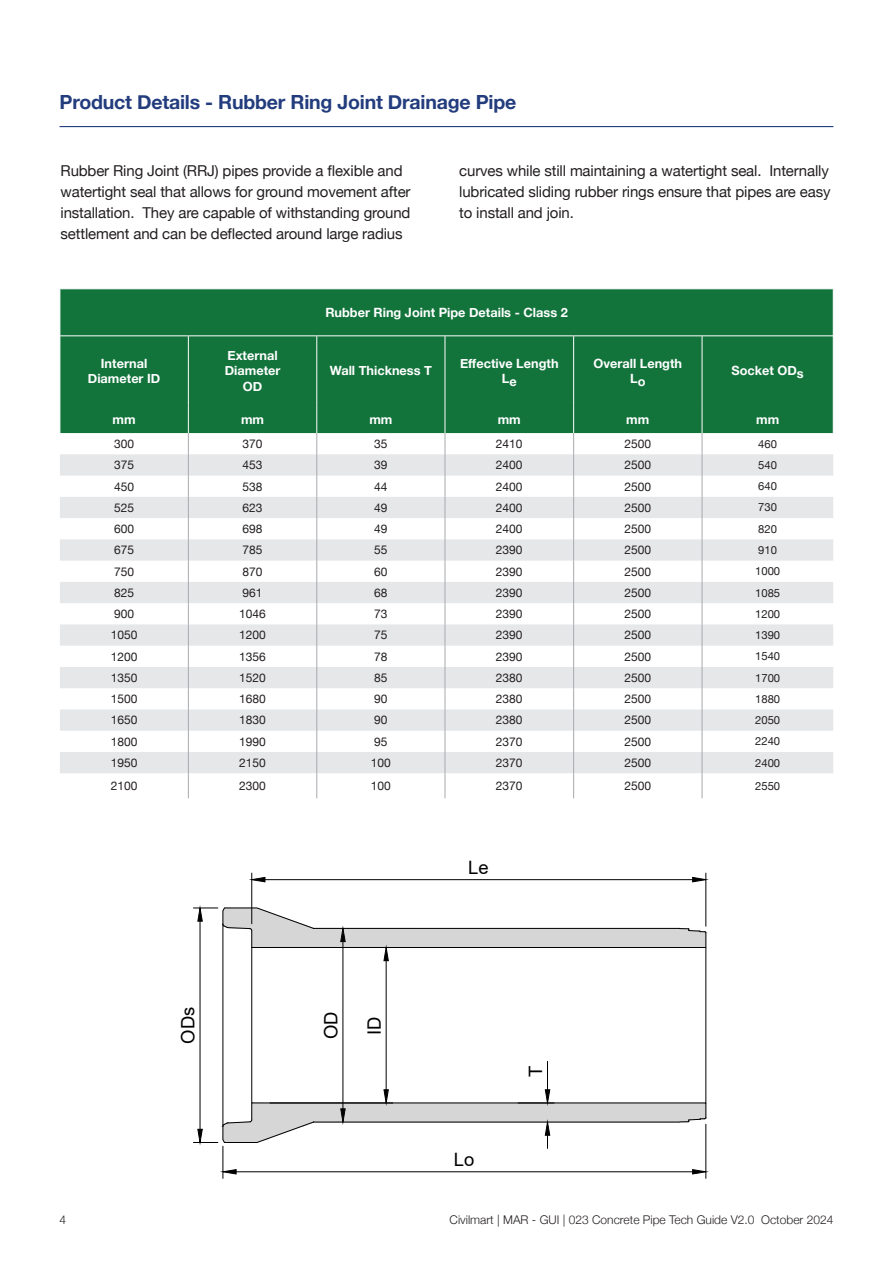
<style>
.page{position:relative;width:893px;height:1263px;background:#fff}
.page>*{position:absolute;margin:0;border:0;box-sizing:border-box;transform-origin:0 0}
.Body{font:700 19.5px "Helvetica Neue";letter-spacing:-.01em;color:#223c7d}
.t1{font:18.45px "Arial";color:#000}
.Body-2{font:15px/21px "Helvetica Neue";letter-spacing:-.01em;color:#231f20}
.Table_Header{font:700 12.75px/16.8px "Helvetica Neue";color:#fff;text-align:center}
.Table_Body{font:12px "Helvetica Neue";color:#231f20}
.t2{font:300 12px "Helvetica Neue";color:#231f20}
.Table_Body-2{font:11.25px "Helvetica Neue";color:#231f20}
</style>
<div class="page">
<div style="left:61px;top:289px;width:772px;height:144px;background:#12733b"></div>
<svg style="left:60px;top:454px;width:773px;height:319px;fill:#e6e7e9"></svg>
<hr style="left:188px;top:336px;width:1px;height:70px;background:#fff">
<hr style="left:317px;top:336px;width:1px;height:70px;background:#fff">
<hr style="left:445px;top:336px;width:1px;height:70px;background:#fff">
<hr style="left:573px;top:336px;width:1px;height:70px;background:#fff">
<hr style="left:702px;top:336px;width:1px;height:70px;background:#fff">
<svg style="left:60px;top:406px;width:1px;height:27px"></svg>
<svg style="left:833px;top:406px;width:1px;height:27px"></svg>
<svg style="left:188px;top:406px;width:1px;height:392px"></svg>
<svg style="left:317px;top:406px;width:1px;height:392px"></svg>
<svg style="left:445px;top:406px;width:1px;height:392px"></svg>
<svg style="left:573px;top:406px;width:1px;height:392px"></svg>
<svg style="left:702px;top:406px;width:1px;height:392px"></svg>
<hr style="left:60px;top:335px;width:128px;height:1px;background:#fff">
<hr style="left:188px;top:335px;width:129px;height:1px;background:#fff">
<hr style="left:317px;top:335px;width:128px;height:1px;background:#fff">
<hr style="left:445px;top:335px;width:129px;height:1px;background:#fff">
<hr style="left:574px;top:335px;width:128px;height:1px;background:#fff">
<hr style="left:702px;top:335px;width:131px;height:1px;background:#fff">
<hr style="left:60px;top:126px;width:773px;height:1px;background:#223c7d">
<svg style="left:193px;top:872px;width:516px;height:307px"></svg>
<p class="Body" style="left:60px;top:87px;width:458px">Product Details - Rubber Ring Joint Drainage Pipe</p>
<p class="Body-2" style="left:61px;top:161px;width:352px">Rubber Ring Joint (RRJ) pipes provide a flexible and watertight seal that allows for ground movement after installation. They are capable of withstanding ground settlement and can be deflected around large radius</p>
<p class="Body-2" style="left:459px;top:161px;width:373px;text-align:justify">curves while still maintaining a watertight seal. Internally lubricated sliding rubber rings ensure that pipes are easy to install and join.</p>
<p class="Table_Header" style="left:101px;top:355px;width:48px">Internal</p>
<p class="Table_Header" style="left:88px;top:370px;width:74px">Diameter ID</p>
<p class="Table_Header" style="left:227px;top:347px;width:52px">External</p>
<p class="Table_Header" style="left:225px;top:363px;width:57px">Diameter</p>
<p class="Table_Header" style="left:243px;top:378px;width:21px">OD</p>
<p class="Table_Header" style="left:325px;top:304px;width:244px">Rubber Ring Joint Pipe Details - Class 2</p>
<p class="Table_Header" style="left:330px;top:363px;width:104px">Wall Thickness T</p>
<p class="Table_Header" style="left:460px;top:355px;width:100px">Effective Length<br>Le</p>
<p class="Table_Header" style="left:594px;top:355px;width:90px">Overall Length</p>
<p class="Table_Header" style="left:630px;top:372px;width:17px">Lo</p>
<p class="Table_Header" style="left:731px;top:363px;width:74px">Socket ODs</p>
<p class="Table_Header" style="left:113px;top:411px;width:25px">mm</p>
<p class="Table_Header" style="left:241px;top:411px;width:25px">mm</p>
<p class="Table_Header" style="left:369px;top:411px;width:25px">mm</p>
<p class="Table_Header" style="left:498px;top:411px;width:25px">mm</p>
<p class="Table_Header" style="left:626px;top:411px;width:25px">mm</p>
<p class="Table_Header" style="left:756px;top:411px;width:25px">mm</p>
<p class="Table_Body" style="left:114px;top:435px;width:22px">300</p>
<p class="Table_Body" style="left:243px;top:435px;width:22px">370</p>
<p class="Table_Body" style="left:374px;top:435px;width:15px">35</p>
<p class="Table_Body" style="left:496px;top:435px;width:28px">2410</p>
<p class="Table_Body" style="left:624px;top:435px;width:28px">2500</p>
<p class="Table_Body-2" style="left:758px;top:436px;width:20px">460</p>
<p class="Table_Body" style="left:114px;top:456px;width:22px">375</p>
<p class="Table_Body" style="left:243px;top:456px;width:22px">453</p>
<p class="Table_Body" style="left:374px;top:456px;width:15px">39</p>
<p class="Table_Body" style="left:496px;top:456px;width:28px">2400</p>
<p class="Table_Body" style="left:624px;top:456px;width:28px">2500</p>
<p class="Table_Body-2" style="left:758px;top:457px;width:20px">540</p>
<p class="Table_Body" style="left:114px;top:478px;width:22px">450</p>
<p class="Table_Body" style="left:243px;top:478px;width:22px">538</p>
<p class="Table_Body" style="left:374px;top:478px;width:15px">44</p>
<p class="Table_Body" style="left:496px;top:478px;width:28px">2400</p>
<p class="Table_Body" style="left:624px;top:478px;width:28px">2500</p>
<p class="Table_Body-2" style="left:758px;top:478px;width:20px">640</p>
<p class="Table_Body" style="left:114px;top:499px;width:22px">525</p>
<p class="Table_Body" style="left:243px;top:499px;width:22px">623</p>
<p class="Table_Body" style="left:374px;top:499px;width:15px">49</p>
<p class="Table_Body" style="left:496px;top:499px;width:28px">2400</p>
<p class="Table_Body" style="left:624px;top:499px;width:28px">2500</p>
<p class="Table_Body-2" style="left:758px;top:499px;width:20px">730</p>
<p class="Table_Body" style="left:114px;top:520px;width:22px">600</p>
<p class="Table_Body" style="left:243px;top:520px;width:22px">698</p>
<p class="Table_Body" style="left:374px;top:520px;width:15px">49</p>
<p class="Table_Body" style="left:496px;top:520px;width:28px">2400</p>
<p class="Table_Body" style="left:624px;top:520px;width:28px">2500</p>
<p class="Table_Body-2" style="left:758px;top:521px;width:20px">820</p>
<p class="Table_Body" style="left:114px;top:541px;width:22px">675</p>
<p class="Table_Body" style="left:243px;top:541px;width:22px">785</p>
<p class="Table_Body" style="left:374px;top:541px;width:15px">55</p>
<p class="Table_Body" style="left:496px;top:541px;width:28px">2390</p>
<p class="Table_Body" style="left:624px;top:541px;width:28px">2500</p>
<p class="Table_Body-2" style="left:758px;top:542px;width:20px">910</p>
<p class="Table_Body" style="left:114px;top:563px;width:22px">750</p>
<p class="Table_Body" style="left:243px;top:563px;width:22px">870</p>
<p class="Table_Body" style="left:374px;top:563px;width:15px">60</p>
<p class="Table_Body" style="left:496px;top:563px;width:28px">2390</p>
<p class="Table_Body" style="left:624px;top:563px;width:28px">2500</p>
<p class="Table_Body-2" style="left:755px;top:563px;width:27px">1000</p>
<p class="Table_Body" style="left:114px;top:584px;width:22px">825</p>
<p class="Table_Body" style="left:243px;top:584px;width:22px">961</p>
<p class="Table_Body" style="left:374px;top:584px;width:15px">68</p>
<p class="Table_Body" style="left:496px;top:584px;width:28px">2390</p>
<p class="Table_Body" style="left:624px;top:584px;width:28px">2500</p>
<p class="Table_Body-2" style="left:755px;top:584px;width:27px">1085</p>
<p class="Table_Body" style="left:114px;top:605px;width:22px">900</p>
<p class="Table_Body" style="left:239px;top:605px;width:28px">1046</p>
<p class="Table_Body" style="left:374px;top:605px;width:15px">73</p>
<p class="Table_Body" style="left:496px;top:605px;width:28px">2390</p>
<p class="Table_Body" style="left:624px;top:605px;width:28px">2500</p>
<p class="Table_Body-2" style="left:755px;top:606px;width:27px">1200</p>
<p class="Table_Body" style="left:111px;top:626px;width:28px">1050</p>
<p class="Table_Body" style="left:239px;top:626px;width:28px">1200</p>
<p class="Table_Body" style="left:374px;top:626px;width:15px">75</p>
<p class="Table_Body" style="left:496px;top:626px;width:28px">2390</p>
<p class="Table_Body" style="left:624px;top:626px;width:28px">2500</p>
<p class="Table_Body-2" style="left:755px;top:627px;width:27px">1390</p>
<p class="Table_Body" style="left:111px;top:648px;width:28px">1200</p>
<p class="Table_Body" style="left:239px;top:648px;width:28px">1356</p>
<p class="Table_Body" style="left:374px;top:648px;width:15px">78</p>
<p class="Table_Body" style="left:496px;top:648px;width:28px">2390</p>
<p class="Table_Body" style="left:624px;top:648px;width:28px">2500</p>
<p class="Table_Body-2" style="left:755px;top:648px;width:27px">1540</p>
<p class="Table_Body" style="left:111px;top:669px;width:28px">1350</p>
<p class="Table_Body" style="left:239px;top:669px;width:28px">1520</p>
<p class="Table_Body" style="left:374px;top:669px;width:15px">85</p>
<p class="Table_Body" style="left:496px;top:669px;width:28px">2380</p>
<p class="Table_Body" style="left:624px;top:669px;width:28px">2500</p>
<p class="Table_Body-2" style="left:755px;top:669px;width:27px">1700</p>
<p class="Table_Body" style="left:111px;top:690px;width:28px">1500</p>
<p class="Table_Body" style="left:239px;top:690px;width:28px">1680</p>
<p class="Table_Body" style="left:374px;top:690px;width:15px">90</p>
<p class="Table_Body" style="left:496px;top:690px;width:28px">2380</p>
<p class="Table_Body" style="left:624px;top:690px;width:28px">2500</p>
<p class="Table_Body-2" style="left:755px;top:691px;width:27px">1880</p>
<p class="Table_Body" style="left:111px;top:711px;width:28px">1650</p>
<p class="Table_Body" style="left:239px;top:711px;width:28px">1830</p>
<p class="Table_Body" style="left:374px;top:711px;width:15px">90</p>
<p class="Table_Body" style="left:496px;top:711px;width:28px">2380</p>
<p class="Table_Body" style="left:624px;top:711px;width:28px">2500</p>
<p class="Table_Body-2" style="left:755px;top:712px;width:27px">2050</p>
<p class="Table_Body" style="left:111px;top:733px;width:28px">1800</p>
<p class="Table_Body" style="left:239px;top:733px;width:28px">1990</p>
<p class="Table_Body" style="left:374px;top:733px;width:15px">95</p>
<p class="Table_Body" style="left:496px;top:733px;width:28px">2370</p>
<p class="Table_Body" style="left:624px;top:733px;width:28px">2500</p>
<p class="Table_Body-2" style="left:755px;top:733px;width:27px">2240</p>
<p class="Table_Body" style="left:111px;top:754px;width:28px">1950</p>
<p class="Table_Body" style="left:239px;top:754px;width:28px">2150</p>
<p class="Table_Body" style="left:371px;top:754px;width:22px">100</p>
<p class="Table_Body" style="left:496px;top:754px;width:28px">2370</p>
<p class="Table_Body" style="left:624px;top:754px;width:28px">2500</p>
<p class="Table_Body-2" style="left:755px;top:754px;width:27px">2400</p>
<p class="Table_Body" style="left:111px;top:777px;width:28px">2100</p>
<p class="Table_Body" style="left:239px;top:777px;width:28px">2300</p>
<p class="Table_Body" style="left:371px;top:777px;width:22px">100</p>
<p class="Table_Body" style="left:496px;top:777px;width:28px">2370</p>
<p class="Table_Body" style="left:624px;top:777px;width:28px">2500</p>
<p class="Table_Body-2" style="left:755px;top:778px;width:27px">2550</p>
<p class="t1" style="left:175px;top:1044px;width:38px;rotate:-90deg">ODs</p>
<p class="t1" style="left:318px;top:1039px;width:29px;rotate:-90deg">OD</p>
<p class="t1" style="left:362px;top:1035px;width:20px;rotate:-90deg">ID</p>
<p class="t1" style="left:468px;top:855px;width:22px">Le</p>
<p class="t1" style="left:454px;top:1147px;width:22px">Lo</p>
<p class="t1" style="left:523px;top:1077px;width:13px;rotate:-90deg">T</p>
<p class="t2" style="left:60px;top:1210px;width:8px">4</p>
<p class="t2" style="left:450px;top:1210px;width:385px">Civilmart | MAR - GUI | 023 Concrete Pipe Tech Guide V2.0 October 2024</p>
</div>
